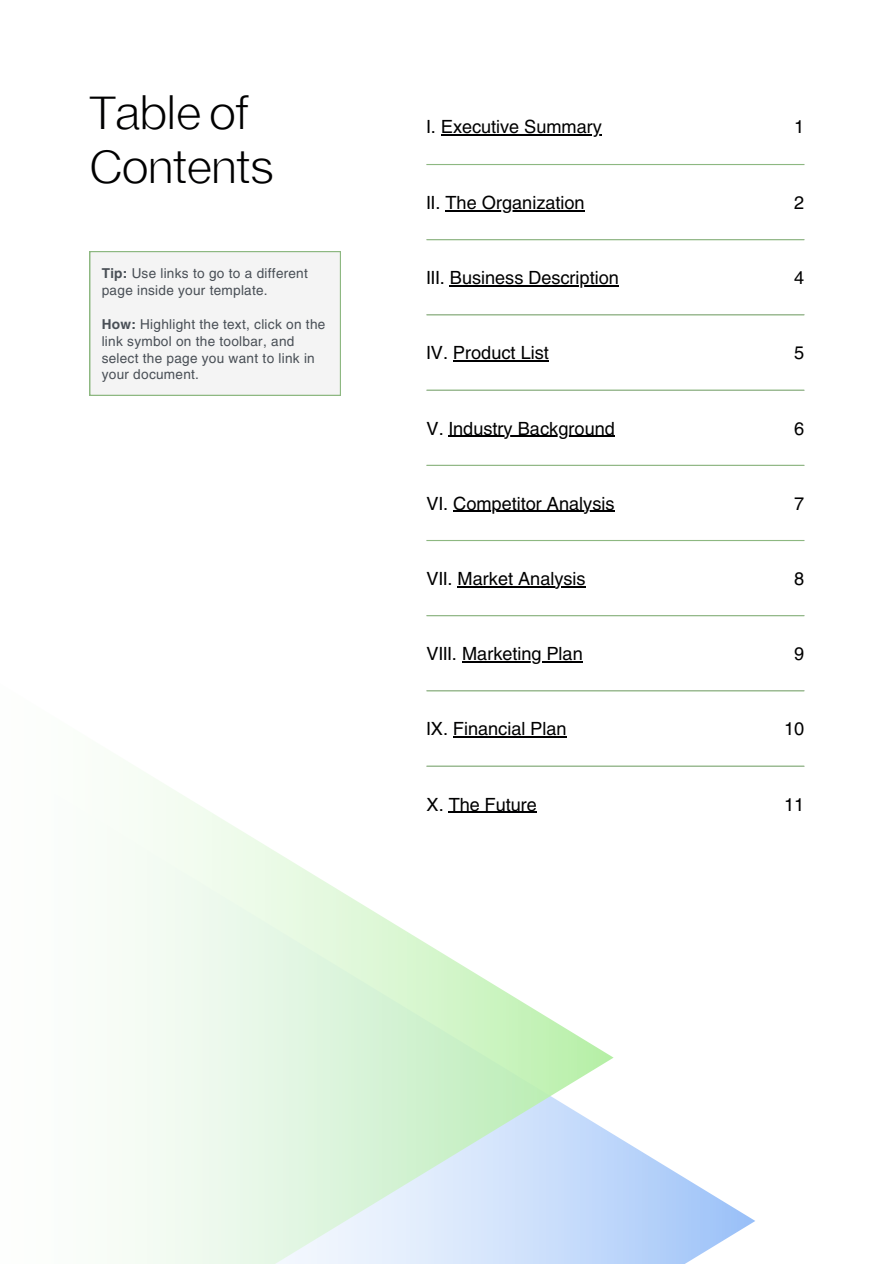
<style>
.page{position:relative;width:894px;height:1264px;background:#fff}
.page>*{position:absolute;margin:0;border:0;box-sizing:border-box;transform-origin:0 0}
.t1{font:300 45px/54px "EFT New Letter";color:#000001}
.t2{font:18px "Helios";color:#000001}
.t3{font:13.5px/16.8px "Helios";letter-spacing:.02em;color:#494f56}
.s1{font-weight:700}
</style>
<div class="page">
<svg style="left:613px;top:766px;width:142px;height:497px"></svg>
<svg style="left:135px;top:586px;width:478px;height:677px"></svg>
<hr style="left:441px;top:134px;width:160px;height:1px;background:#000001">
<hr style="left:445px;top:210px;width:139px;height:1px;background:#000001">
<hr style="left:450px;top:285px;width:168px;height:1px;background:#000001">
<hr style="left:453px;top:360px;width:95px;height:1px;background:#000001">
<hr style="left:448px;top:435px;width:166px;height:2px;background:#000001">
<hr style="left:453px;top:511px;width:161px;height:1px;background:#000001">
<hr style="left:457px;top:586px;width:128px;height:1px;background:#000001">
<hr style="left:462px;top:661px;width:120px;height:1px;background:#000001">
<hr style="left:453px;top:736px;width:113px;height:1px;background:#000001">
<hr style="left:448px;top:811px;width:88px;height:1px;background:#000001">
<hr style="left:426px;top:164px;width:378px;height:1px;background:#8db881">
<hr style="left:426px;top:239px;width:378px;height:1px;background:#8db881">
<hr style="left:426px;top:314px;width:378px;height:1px;background:#8db881">
<hr style="left:426px;top:389px;width:378px;height:1px;background:#8db881">
<hr style="left:426px;top:465px;width:378px;height:1px;background:#8db881">
<hr style="left:426px;top:540px;width:378px;height:1px;background:#8db881">
<hr style="left:426px;top:615px;width:378px;height:1px;background:#8db881">
<hr style="left:426px;top:690px;width:378px;height:1px;background:#8db881">
<hr style="left:426px;top:765px;width:378px;height:1px;background:#8db881">
<div style="left:89px;top:251px;width:251px;height:145px;background:#f4f4f4"></div>
<h1 class="t1" style="left:89px;top:89px;width:185px">Table of<br>Contents</h1>
<p class="t3" style="left:102px;top:264px;width:207px"><span class="s1">Tip:</span> Use links to go to a different page inside your template.</p>
<p class="t3" style="left:102px;top:315px;width:225px"><span class="s1">How:</span> Highlight the text, click on the link symbol on the toolbar, and select the page you want to link in your document.</p>
<h1 class="t2" style="left:426px;top:115px;width:177px">I. Executive Summary</h1>
<p class="t2" style="left:793px;top:115px;width:12px">1</p>
<p class="t2" style="left:426px;top:191px;width:160px">II. The Organization</p>
<p class="t2" style="left:793px;top:191px;width:12px">2</p>
<p class="t2" style="left:426px;top:266px;width:194px">III. Business Description</p>
<p class="t2" style="left:793px;top:266px;width:12px">4</p>
<p class="t2" style="left:426px;top:341px;width:124px">IV. Product List</p>
<p class="t2" style="left:793px;top:341px;width:12px">5</p>
<p class="t2" style="left:426px;top:417px;width:190px">V. Industry Background</p>
<p class="t2" style="left:793px;top:417px;width:12px">6</p>
<p class="t2" style="left:426px;top:492px;width:189px">VI. Competitor Analysis</p>
<p class="t2" style="left:793px;top:492px;width:12px">7</p>
<p class="t2" style="left:426px;top:567px;width:160px">VII. Market Analysis</p>
<p class="t2" style="left:793px;top:567px;width:12px">8</p>
<p class="t2" style="left:426px;top:642px;width:158px">VIII. Marketing Plan</p>
<p class="t2" style="left:793px;top:642px;width:12px">9</p>
<p class="t2" style="left:426px;top:717px;width:141px">IX. Financial Plan</p>
<p class="t2" style="left:783px;top:717px;width:22px">10</p>
<p class="t2" style="left:426px;top:792px;width:112px">X. The Future</p>
<p class="t2" style="left:783px;top:792px;width:22px">11</p>
</div>
